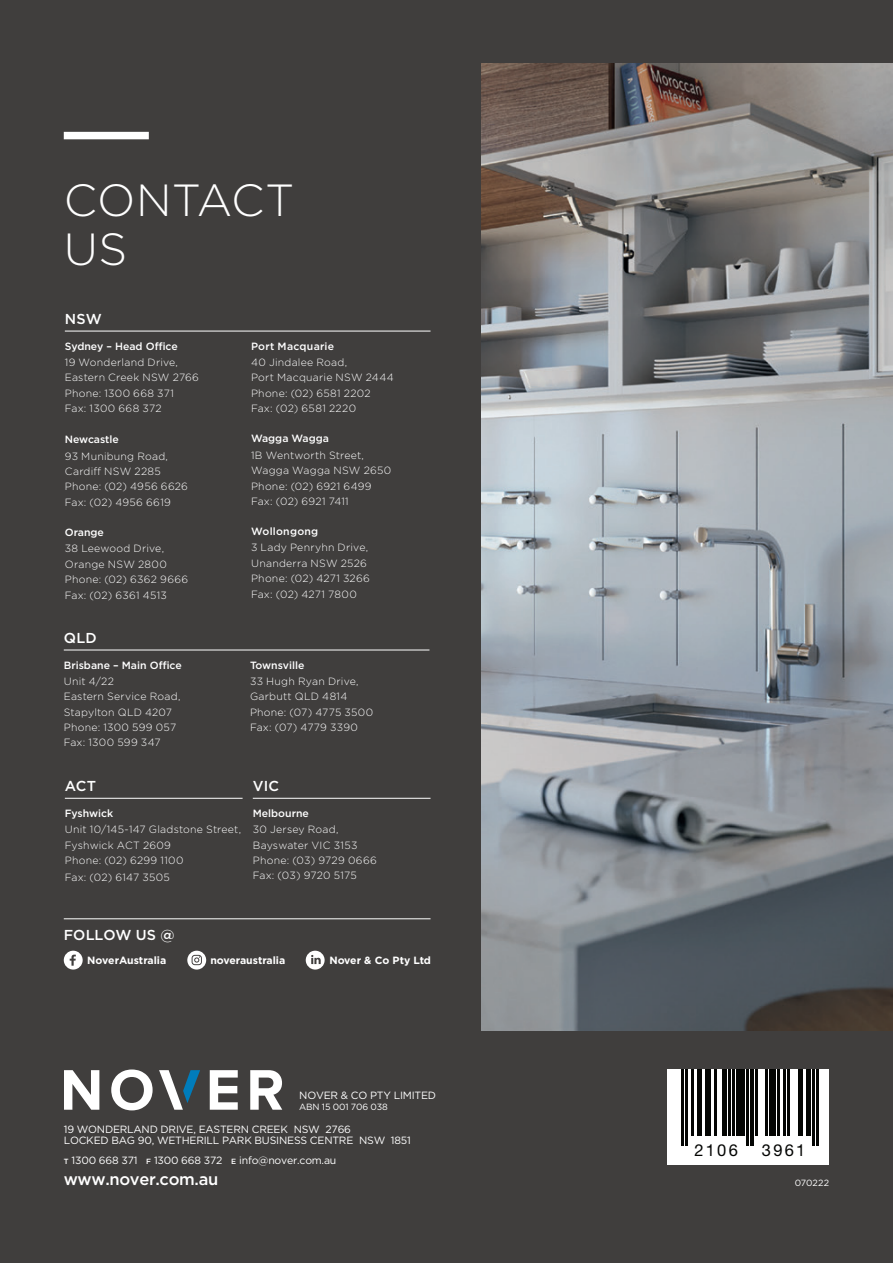
<style>
.page{position:relative;width:893px;height:1263px;background:#403e3d}
.page>*{position:absolute;margin:0;border:0;box-sizing:border-box;transform-origin:0 0}
.Bodycopy_-_A5{font:300 45px/49.5px "Gotham";letter-spacing:.01em;color:#fff}
.t1{font:500 16.5px "Gotham";letter-spacing:-.02em;color:#fff}
.t2{font:16.5px "Helvetica Neue LT Std";letter-spacing:.14em;color:#040503}
.NEW_product_Heading_LOWER{font:500 14.4px "Gotham";letter-spacing:.005em;color:#fff}
.t3{font:300 10.5px "Gotham";letter-spacing:.025em;color:#fff}
.t4{font:10.5px "Gotham";letter-spacing:-.02em;color:#fff}
.t5{font:500 10.5px "Gotham";color:#fff}
.t6{font:700 10.5px "Gotham";color:#fff}
.t7{font:500 10.5px "Gotham";letter-spacing:.025em;color:#fff}
.t8{font:9px "Gotham";letter-spacing:-.02em;color:#fff}
.s1{font-weight:500;font-size:7.5px}
</style>
<div class="page">
<img style="left:482px;top:64px;width:411px;height:966px">
<svg style="left:64px;top:1070px;width:35px;height:40px"></svg>
<svg style="left:111px;top:1069px;width:42px;height:41px"></svg>
<svg style="left:210px;top:1070px;width:28px;height:40px"></svg>
<svg style="left:250px;top:1070px;width:32px;height:40px"></svg>
<svg style="left:159px;top:1070px;width:41px;height:40px"></svg>
<svg style="left:668px;top:1070px;width:161px;height:95px;background:#dedede"></svg>
<hr style="left:681px;top:1070px;width:2px;height:75px;background:#040503">
<hr style="left:685px;top:1070px;width:3px;height:75px;background:#040503">
<hr style="left:692px;top:1070px;width:2px;height:65px;background:#040503">
<hr style="left:698px;top:1070px;width:4px;height:65px;background:#040503">
<hr style="left:706px;top:1070px;width:4px;height:65px;background:#040503">
<hr style="left:714px;top:1070px;width:2px;height:65px;background:#040503">
<hr style="left:722px;top:1070px;width:4px;height:65px;background:#040503">
<hr style="left:728px;top:1070px;width:2px;height:65px;background:#040503">
<hr style="left:733px;top:1070px;width:2px;height:65px;background:#040503">
<div style="left:737px;top:1070px;width:8px;height:65px;background:#040503"></div>
<hr style="left:747px;top:1070px;width:2px;height:75px;background:#040503">
<hr style="left:751px;top:1070px;width:2px;height:75px;background:#040503">
<hr style="left:755px;top:1070px;width:2px;height:65px;background:#040503">
<hr style="left:765px;top:1070px;width:2px;height:65px;background:#040503">
<div style="left:769px;top:1070px;width:6px;height:65px;background:#040503"></div>
<hr style="left:778px;top:1070px;width:2px;height:65px;background:#040503">
<hr style="left:784px;top:1070px;width:2px;height:65px;background:#040503">
<hr style="left:788px;top:1070px;width:2px;height:65px;background:#040503">
<hr style="left:798px;top:1070px;width:4px;height:65px;background:#040503">
<hr style="left:806px;top:1070px;width:4px;height:65px;background:#040503">
<hr style="left:812px;top:1070px;width:2px;height:75px;background:#040503">
<hr style="left:816px;top:1070px;width:2px;height:75px;background:#040503">
<hr style="left:64px;top:918px;width:367px;height:1px;background:#fff">
<div style="left:64px;top:951px;width:19px;height:18px;background:#fff;border-radius:50%"></div>
<svg style="left:70px;top:955px;width:6px;height:11px"></svg>
<svg style="left:187px;top:951px;width:19px;height:18px"></svg>
<svg style="left:192px;top:955px;width:10px;height:10px"></svg>
<div style="left:306px;top:951px;width:19px;height:18px;background:#fff;border-radius:50%"></div>
<svg style="left:311px;top:955px;width:10px;height:9px"></svg>
<div style="left:64px;top:132px;width:85px;height:7px;background:#fff"></div>
<hr style="left:65px;top:331px;width:366px;height:1px;background:#fff">
<hr style="left:64px;top:650px;width:365px;height:1px;background:#fff">
<hr style="left:65px;top:798px;width:178px;height:1px;background:#fff">
<hr style="left:253px;top:798px;width:178px;height:1px;background:#fff">
<p class="Bodycopy_-_A5" style="left:64px;top:174px;width:232px">CONTACT<br>US</p>
<p class="NEW_product_Heading_LOWER" style="left:65px;top:310px;width:38px">NSW</p>
<p class="t5" style="left:65px;top:339px;width:114px">Sydney – Head Office</p>
<p class="t3" style="left:65px;top:356px;width:115px">19 Wonderland Drive,</p>
<p class="t3" style="left:65px;top:371px;width:136px">Eastern Creek NSW 2766</p>
<p class="t3" style="left:65px;top:386px;width:111px">Phone: 1300 668 371</p>
<p class="t3" style="left:65px;top:402px;width:98px">Fax: 1300 668 372</p>
<p class="t5" style="left:65px;top:433px;width:56px">Newcastle</p>
<p class="t3" style="left:65px;top:449px;width:105px">93 Munibung Road,</p>
<p class="t3" style="left:65px;top:465px;width:98px">Cardiff NSW 2285</p>
<p class="t3" style="left:65px;top:480px;width:125px">Phone: (02) 4956 6626</p>
<p class="t3" style="left:65px;top:495px;width:108px">Fax: (02) 4956 6619</p>
<p class="t5" style="left:65px;top:525px;width:41px">Orange</p>
<p class="t3" style="left:65px;top:542px;width:101px">38 Leewood Drive,</p>
<p class="t3" style="left:65px;top:557px;width:104px">Orange NSW 2800</p>
<p class="t3" style="left:65px;top:573px;width:125px">Phone: (02) 6362 9666</p>
<p class="t3" style="left:65px;top:588px;width:104px">Fax: (02) 6361 4513</p>
<p class="NEW_product_Heading_LOWER" style="left:64px;top:628px;width:34px">QLD</p>
<p class="t5" style="left:64px;top:658px;width:120px">Brisbane – Main Office</p>
<p class="t3" style="left:64px;top:674px;width:52px">Unit 4/22</p>
<p class="t3" style="left:64px;top:690px;width:118px">Eastern Service Road,</p>
<p class="t3" style="left:64px;top:705px;width:110px">Stapylton QLD 4207</p>
<p class="t3" style="left:64px;top:721px;width:114px">Phone: 1300 599 057</p>
<p class="t3" style="left:64px;top:736px;width:98px">Fax: 1300 599 347</p>
<p class="t7" style="left:251px;top:339px;width:85px">Port Macquarie</p>
<p class="t3" style="left:251px;top:356px;width:98px">40 Jindalee Road,</p>
<p class="t3" style="left:251px;top:371px;width:144px">Port Macquarie NSW 2444</p>
<p class="t3" style="left:251px;top:386px;width:121px">Phone: (02) 6581 2202</p>
<p class="t3" style="left:251px;top:402px;width:107px">Fax: (02) 6581 2220</p>
<p class="t5" style="left:251px;top:432px;width:79px">Wagga Wagga</p>
<p class="t3" style="left:251px;top:448px;width:114px">1B Wentworth Street,</p>
<p class="t3" style="left:251px;top:464px;width:142px">Wagga Wagga NSW 2650</p>
<p class="t3" style="left:251px;top:479px;width:122px">Phone: (02) 6921 6499</p>
<p class="t3" style="left:251px;top:494px;width:99px">Fax: (02) 6921 7411</p>
<p class="t7" style="left:251px;top:525px;width:69px">Wollongong</p>
<p class="t3" style="left:251px;top:541px;width:119px">3 Lady Penryhn Drive,</p>
<p class="t3" style="left:251px;top:556px;width:117px">Unanderra NSW 2526</p>
<p class="t3" style="left:251px;top:572px;width:120px">Phone: (02) 4271 3266</p>
<p class="t3" style="left:251px;top:587px;width:107px">Fax: (02) 4271 7800</p>
<p class="t5" style="left:250px;top:658px;width:56px">Townsville</p>
<p class="t3" style="left:250px;top:674px;width:110px">33 Hugh Ryan Drive,</p>
<p class="t3" style="left:250px;top:690px;width:99px">Garbutt QLD 4814</p>
<p class="t3" style="left:250px;top:705px;width:125px">Phone: (07) 4775 3500</p>
<p class="t3" style="left:250px;top:721px;width:110px">Fax: (07) 4779 3390</p>
<p class="NEW_product_Heading_LOWER" style="left:65px;top:777px;width:33px">ACT</p>
<p class="t5" style="left:65px;top:806px;width:50px">Fyshwick</p>
<p class="t3" style="left:65px;top:823px;width:178px">Unit 10/145-147 Gladstone Street,</p>
<p class="t3" style="left:65px;top:838px;width:108px">Fyshwick ACT 2609</p>
<p class="t3" style="left:65px;top:853px;width:120px">Phone: (02) 6299 1100</p>
<p class="t3" style="left:65px;top:870px;width:106px">Fax: (02) 6147 3505</p>
<p class="NEW_product_Heading_LOWER" style="left:253px;top:777px;width:28px">VIC</p>
<p class="t5" style="left:253px;top:806px;width:58px">Melbourne</p>
<p class="t3" style="left:253px;top:823px;width:87px">30 Jersey Road,</p>
<p class="t3" style="left:253px;top:838px;width:106px">Bayswater VIC 3153</p>
<p class="t3" style="left:253px;top:853px;width:126px">Phone: (03) 9729 0666</p>
<p class="t3" style="left:253px;top:869px;width:106px">Fax: (03) 9720 5175</p>
<p class="NEW_product_Heading_LOWER" style="left:64px;top:926px;width:112px">FOLLOW US @</p>
<p class="t6" style="left:87px;top:954px;width:80px">NoverAustralia</p>
<p class="t6" style="left:210px;top:954px;width:76px">noveraustralia</p>
<p class="t6" style="left:329px;top:954px;width:103px">Nover &amp; Co Pty Ltd</p>
<p class="t4" style="left:299px;top:1089px;width:138px">NOVER &amp; CO PTY LIMITED</p>
<p class="t8" style="left:299px;top:1101px;width:90px">ABN 15 001 706 038</p>
<p class="t4" style="left:64px;top:1122px;width:289px">19 WONDERLAND DRIVE, EASTERN CREEK NSW 2766</p>
<p class="t4" style="left:64px;top:1134px;width:349px">LOCKED BAG 90, WETHERILL PARK BUSINESS CENTRE NSW 1851</p>
<p class="t4" style="left:64px;top:1153px;width:274px"><span class="s1">T</span> 1300 668 371 <span class="s1">F</span> 1300 668 372 <span class="s1">E</span> info@nover.com.au</p>
<p class="t1" style="left:64px;top:1168px;width:156px">www.nover.com.au</p>
<p class="t2" style="left:694px;top:1140px;width:45px">2106</p>
<p class="t2" style="left:762px;top:1140px;width:45px">3961</p>
<p class="t8" style="left:795px;top:1177px;width:36px">070222</p>
</div>
